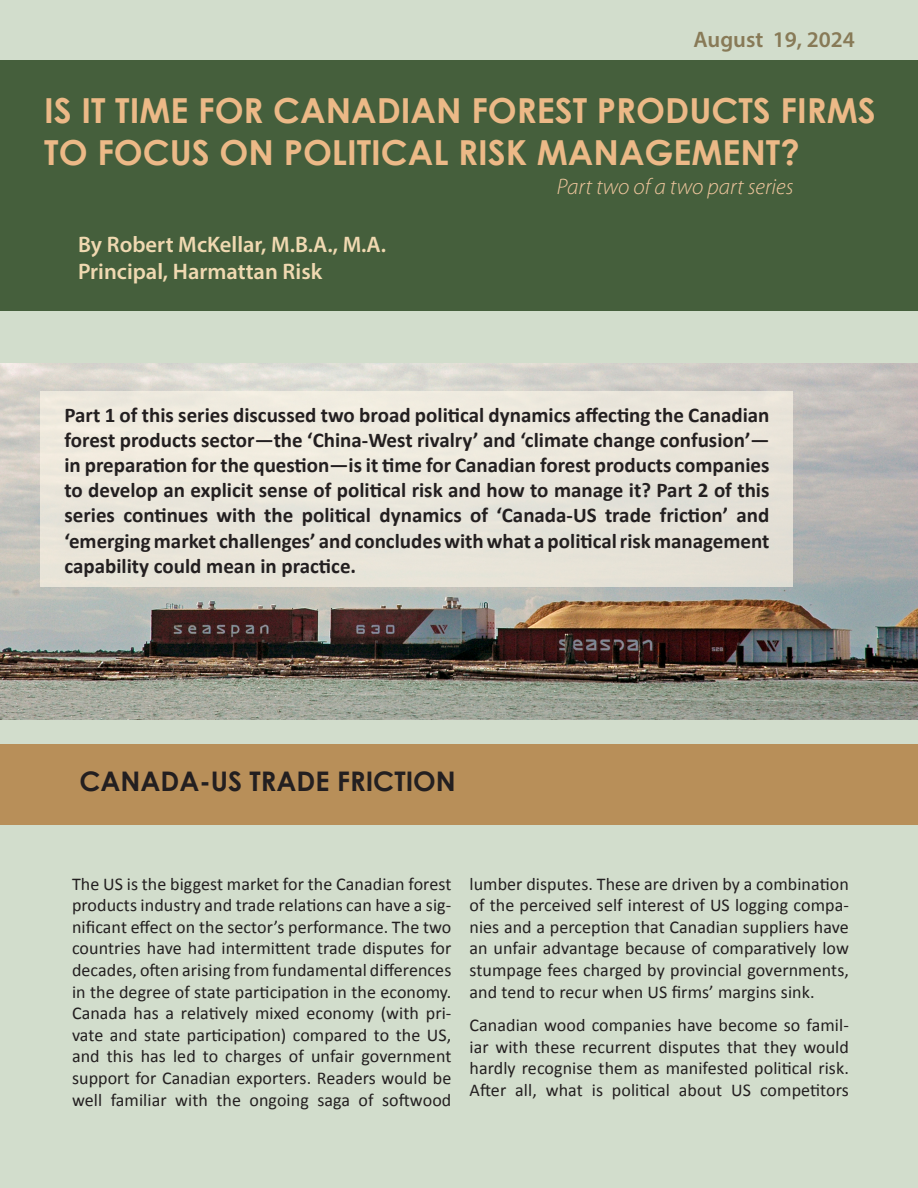
<style>
.page{position:relative;width:918px;height:1188px;background:#d2ddcc}
.page>*{position:absolute;margin:0;border:0;box-sizing:border-box;transform-origin:0 0}
.t1{font:700 34.5px/41.4px "Century Gothic";color:#ecb987}
.t2{font:700 27px "Century Gothic";color:#231f20}
.t3{font:600 22.5px "Myriad Pro";color:#f0d9b1}
.t4{font:italic 300 22.5px "Myriad Pro";color:#efc69d}
.t5{font:600 22.5px "Myriad Pro";color:#887a57}
.t6{font:700 21px/25.2px "Calibri";color:#231f20;text-align:justify}
.t7{font:18px/21.6px "Calibri";letter-spacing:.005em;color:#231f20;text-align:justify}
</style>
<div class="page">
<div style="left:0;top:60px;width:918px;height:251px;background:#455f3c"></div>
<div style="left:0;top:744px;width:918px;height:81px;background:#b88f59"></div>
<img style="left:0;top:363px;width:918px;height:357px">
<div style="left:40px;top:392px;width:754px;height:195px;background:#e9e5da"></div>
<p class="t5" style="left:694px;top:25px;width:163px">August 19, 2024</p>
<p class="t1" style="left:44px;top:89px;width:833px">IS IT TIME FOR CANADIAN FOREST PRODUCTS FIRMS<br>TO FOCUS ON POLITICAL RISK MANAGEMENT?</p>
<p class="t3" style="left:78px;top:231px;width:310px">By Robert McKellar, M.B.A., M.A.</p>
<p class="t3" style="left:78px;top:258px;width:246px">Principal, Harmattan Risk</p>
<p class="t4" style="left:557px;top:173px;width:238px">Part two of a two part series</p>
<p class="t6" style="left:64px;top:401px;width:707px">Part 1 of this series discussed two broad political dynamics affecting the Canadian forest products sector—the ‘China-West rivalry’ and ‘climate change confusion’— in preparation for the question—is it time for Canadian forest products companies to develop an explicit sense of political risk and how to manage it? Part 2 of this series continues with the political dynamics of ‘Canada-US trade friction’ and ‘emerging market challenges’ and concludes with what a political risk management capability could mean in practice.</p>
<p class="t2" style="left:80px;top:764px;width:378px">CANADA-US TRADE FRICTION</p>
<p class="t7" style="left:72px;top:872px;width:381px">The US is the biggest market for the Canadian forest products industry and trade relations can have a sig&shy;nificant effect on the sector’s performance. The two countries have had intermittent trade disputes for decades, often arising from fundamental differences in the degree of state participation in the economy.<br>Canada has a relatively mixed economy (with pri&shy;vate and state participation) compared to the US, and this has led to charges of unfair government support for Canadian exporters. Readers would be well familiar with the ongoing saga of softwood</p>
<p class="t7" style="left:470px;top:872px;width:381px">lumber disputes. These are driven by a combination of the perceived self interest of US logging compa&shy;nies and a perception that Canadian suppliers have an unfair advantage because of comparatively low stumpage fees charged by provincial governments, and tend to recur when US firms’ margins sink.</p>
<p class="t7" style="left:470px;top:1013px;width:381px">Canadian wood companies have become so famil&shy;iar with these recurrent disputes that they would hardly recognise them as manifested political risk.<br>After all, what is political about US competitors</p>
</div>
